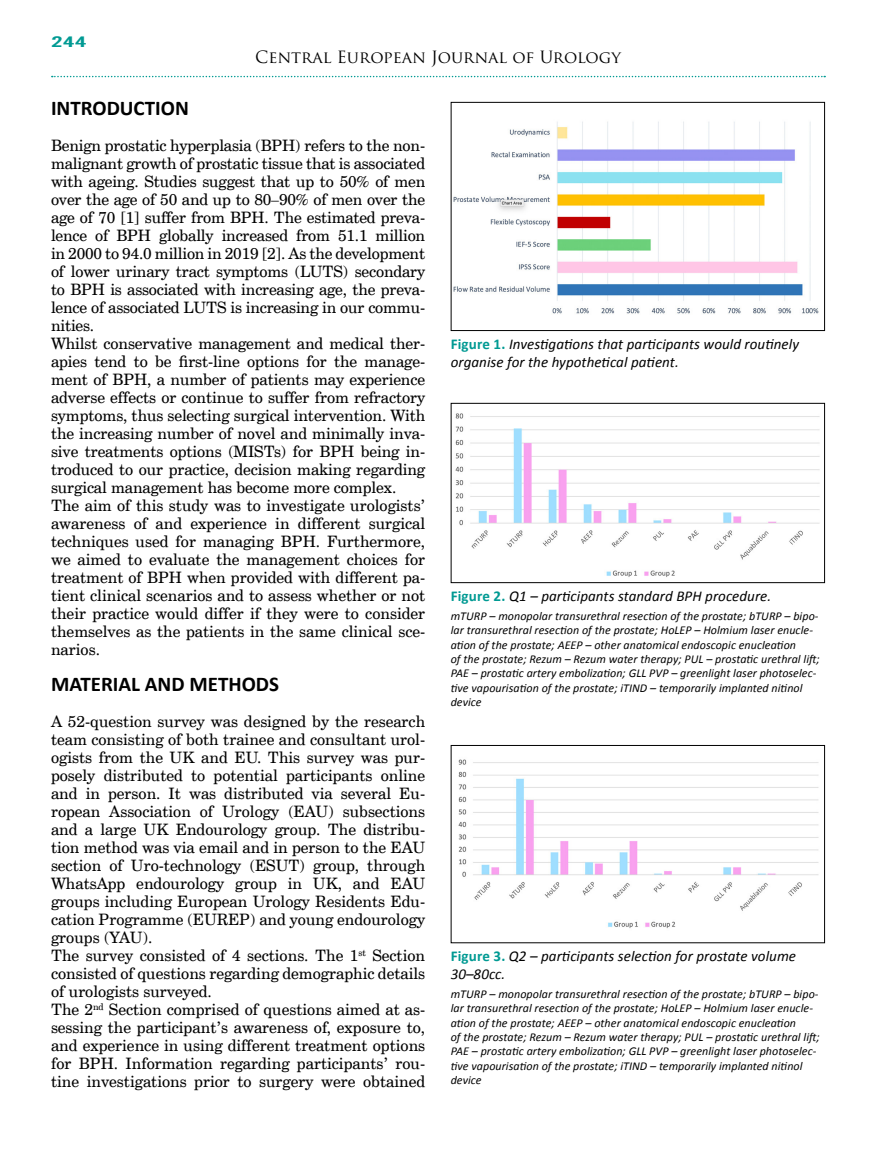
<style>
.page{position:relative;width:893px;height:1174px;background:#fff}
.page>*{position:absolute;margin:0;border:0;box-sizing:border-box;transform-origin:0 0}
.t1{font:700 21px "Calibri";color:#000}
.t2{font:16.5px "Trajan Pro";color:#000}
.t3{font:15.75px/18px "Cent Schbook EU";color:#000}
.t4{font:italic 15px/18px "Calibri";letter-spacing:.005em;color:#000}
.t5{font:15px "Alternate Gothic No 2 EU";color:#009a93;scale:2 1}
.t6{font:italic 12px/14.4px "Calibri";letter-spacing:.005em;color:#000}
.s1{font-weight:700;font-style:normal;color:#009a93}
</style>
<div class="page">
<svg style="left:52px;top:76px;width:773px;height:1px"></svg>
<img style="left:453px;top:121px;width:366px;height:193px">
<div style="left:451px;top:102px;width:374px;height:229px;border:1px solid #000"></div>
<img style="left:455px;top:413px;width:365px;height:164px">
<div style="left:451px;top:403px;width:374px;height:180px;border:1px solid #000"></div>
<img style="left:458px;top:759px;width:361px;height:170px">
<div style="left:451px;top:745px;width:374px;height:198px;border:1px solid #000"></div>
<p class="t5" style="left:51px;top:33px;width:19px">244</p>
<p class="t2" style="left:255px;top:47px;width:367px">Central European Journal of Urology</p>
<h1 class="t1" style="left:51px;top:94px;width:139px">INTRODUCTION</h1>
<p class="t3" style="left:51px;top:137px;width:376px">Benign prostatic hyperplasia (BPH) refers to the non&shy;malignant growth of prostatic tissue that is associated with ageing. Studies suggest that up to 50% of men over the age of 50 and up to 80–90% of men over the age of 70 [1] suffer from BPH. The estimated preva&shy;lence of BPH globally increased from 51.1 million in 2000 to 94.0 million in 2019 [2]. As the development of lower urinary tract symptoms (LUTS) secondary to BPH is associated with increasing age, the preva&shy;lence of associated LUTS is increasing in our commu&shy;nities.<br>Whilst conservative management and medical ther&shy;apies tend to be first-line options for the manage&shy;ment of BPH, a number of patients may experience adverse effects or continue to suffer from refractory symptoms, thus selecting surgical intervention. With the increasing number of novel and minimally inva&shy;sive treatments options (MISTs) for BPH being in&shy;troduced to our practice, decision making regarding surgical management has become more complex.<br>The aim of this study was to investigate urologists’ awareness of and experience in different surgical techniques used for managing BPH. Furthermore, we aimed to evaluate the management choices for treatment of BPH when provided with different pa&shy;tient clinical scenarios and to assess whether or not their practice would differ if they were to consider themselves as the patients in the same clinical sce&shy;narios.</p>
<h1 class="t1" style="left:51px;top:670px;width:230px">MATERIAL AND METHODS</h1>
<p class="t3" style="left:51px;top:713px;width:376px">A 52-question survey was designed by the research team consisting of both trainee and consultant urol&shy;ogists from the UK and EU. This survey was pur&shy;posely distributed to potential participants online and in person. It was distributed via several Eu&shy;ropean Association of Urology (EAU) subsections and a large UK Endourology group. The distribu&shy;tion method was via email and in person to the EAU section of Uro-technology (ESUT) group, through WhatsApp endourology group in UK, and EAU groups including European Urology Residents Edu&shy;cation Programme (EUREP) and young endourology groups (YAU).<br>The survey consisted of 4 sections. The 1<sup>st</sup> Section consisted of questions regarding demographic details of urologists surveyed.<br>The 2<sup>nd</sup> Section comprised of questions aimed at as&shy;sessing the participant’s awareness of, exposure to, and experience in using different treatment options for BPH. Information regarding participants’ rou&shy;tine investigations prior to surgery were obtained</p>
<p class="t4" style="left:451px;top:334px;width:350px"><span class="s1">Figure 1.</span> Investigations that participants would routinely organise for the hypothetical patient.</p>
<p class="t4" style="left:451px;top:586px;width:322px"><span class="s1">Figure 2.</span> Q1 – participants standard BPH procedure.</p>
<p class="t6" style="left:451px;top:608px;width:371px">mTURP – monopolar transurethral resection of the prostate; bTURP – bipo&shy;lar transurethral resection of the prostate; HoLEP – Holmium laser enucle&shy;ation of the prostate; AEEP – other anatomical endoscopic enucleation<br>of the prostate; Rezum – Rezum water therapy; PUL – prostatic urethral lift; PAE – prostatic artery embolization; GLL PVP – greenlight laser photoselec&shy;tive vapourisation of the prostate; iTIND – temporarily implanted nitinol device</p>
<p class="t4" style="left:451px;top:946px;width:347px"><span class="s1">Figure 3.</span> Q2 – participants selection for prostate volume<br>30–80cc.</p>
<p class="t6" style="left:451px;top:986px;width:371px">mTURP – monopolar transurethral resection of the prostate; bTURP – bipo&shy;lar transurethral resection of the prostate; HoLEP – Holmium laser enucle&shy;ation of the prostate; AEEP – other anatomical endoscopic enucleation<br>of the prostate; Rezum – Rezum water therapy; PUL – prostatic urethral lift; PAE – prostatic artery embolization; GLL PVP – greenlight laser photoselec&shy;tive vapourisation of the prostate; iTIND – temporarily implanted nitinol device</p>
</div>
